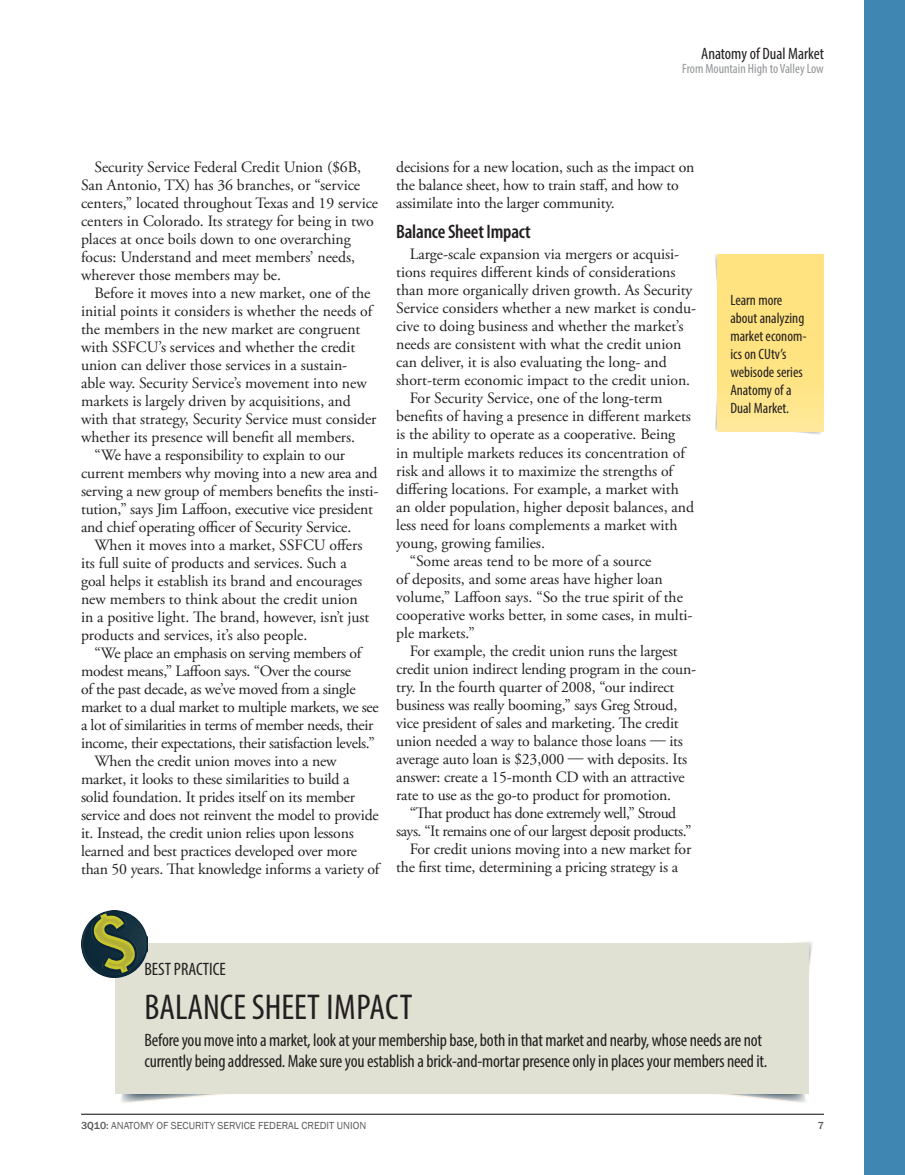
<style>
.page{position:relative;width:905px;height:1175px;background:#fff}
.page>*{position:absolute;margin:0;border:0;box-sizing:border-box;transform-origin:0 0}
.cusp_Article_Deck{font:condensed 36px "Myriad Pro";color:#231f20}
.cusp_subhead{font:600 condensed 19.5px "Myriad Pro";letter-spacing:-.01em;color:#231f20}
.cusp_Article_Deck-2{font:condensed 18px/21px "Myriad Pro";letter-spacing:-.01em;color:#231f20}
.Tick_Head{font:condensed 16.5px "Myriad Pro";color:#231f20}
.cusp_Article_Text{font:15.75px/18px "Adobe Garamond Pro";letter-spacing:-.005em;color:#231f20}
.cusp_Article_Text-2{font:15.75px/18px "Adobe Garamond Pro";letter-spacing:-.025em;color:#231f20}
.cusp_Article_Text-3{font:15.75px/18px "Adobe Garamond Pro";letter-spacing:-.03em;color:#231f20;text-align:center}
.t1{font:condensed 15px/18px "Myriad Pro";color:#231f20}
.cusp_Article_Carryov{font:condensed 13.5px "Myriad Pro";color:#939598}
.t2{font:10.5px "Franklin Gothic";color:#57585a}
.t3{font:500 10.5px "Franklin Gothic";color:#57585a}
.s1{font-weight:500}
</style>
<div class="page">
<hr style="left:81px;top:1113px;width:743px;height:1px;background:#231f20">
<div style="left:864px;top:0;width:40px;height:1174px;background:#3f86b2"></div>
<svg style="left:121px;top:941px;width:692px;height:162px"></svg>
<div style="left:116px;top:944px;width:692px;height:150px;background:#e0e0d3"></div>
<img style="left:81px;top:910px;width:67px;height:67px">
<svg style="left:715px;top:255px;width:106px;height:180px"></svg>
<div style="left:717px;top:254px;width:107px;height:177px;background:linear-gradient(to bottom,#ffe27a,#ffe68f)"></div>
<p class="Tick_Head" style="left:701px;top:43px;width:124px">Anatomy of Dual Market</p>
<p class="cusp_Article_Carryov" style="left:682px;top:60px;width:143px">From Mountain High to Valley Low</p>
<p class="cusp_Article_Text" style="left:81px;top:158px;width:298px;text-indent:14px">Security Service Federal Credit Union ($6B, San Antonio, TX) has 36 branches, or “service centers,” located throughout Texas and 19 service centers in Colorado. Its strategy for being in two places at once boils down to one overarching focus: Understand and meet members’ needs, wherever those members may be.</p>
<p class="cusp_Article_Text" style="left:81px;top:284px;width:297px;text-indent:14px">Before it moves into a new market, one of the initial points it considers is whether the needs of the members in the new market are congruent with SSFCU’s services and whether the credit union can deliver those services in a sustain-<br>able way. Security Service’s movement into new markets is largely driven by acquisitions, and with that strategy, Security Service must consider whether its presence will benefit all members.</p>
<p class="cusp_Article_Text" style="left:81px;top:446px;width:299px;text-indent:14px">“We have a responsibility to explain to our current members why moving into a new area and serving a new group of members benefits the insti&shy;tution,” says Jim Laffoon, executive vice president and chief operating officer of Security Service.</p>
<p class="cusp_Article_Text" style="left:81px;top:536px;width:290px;text-indent:14px">When it moves into a market, SSFCU offers its full suite of products and services. Such a goal helps it establish its brand and encourages new members to think about the credit union in a positive light. The brand, however, isn’t just products and services, it’s also people.</p>
<p class="cusp_Article_Text-2" style="left:81px;top:644px;width:299px;text-indent:14px">“We place an emphasis on serving members of modest means,” Laffoon says. “Over the course<br>of the past decade, as we’ve moved from a single market to a dual market to multiple markets, we see a lot of similarities in terms of member needs, their income, their expectations, their satisfaction levels.”</p>
<p class="cusp_Article_Text" style="left:81px;top:752px;width:300px;text-indent:14px">When the credit union moves into a new market, it looks to these similarities to build a solid foundation. It prides itself on its member service and does not reinvent the model to provide it. Instead, the credit union relies upon lessons learned and best practices developed over more than 50 years. That knowledge informs a variety of</p>
<p class="cusp_Article_Text" style="left:396px;top:158px;width:300px">decisions for a new location, such as the impact on the balance sheet, how to train staff, and how to assimilate into the larger community.</p>
<p class="cusp_subhead" style="left:396px;top:221px;width:136px">Balance Sheet Impact</p>
<p class="cusp_Article_Text" style="left:396px;top:246px;width:301px;text-indent:14px">Large-scale expansion via mergers or acquisi&shy;tions requires different kinds of considerations than more organically driven growth. As Security Service considers whether a new market is condu&shy;cive to doing business and whether the market’s needs are consistent with what the credit union can deliver, it is also evaluating the long- and short-term economic impact to the credit union.</p>
<p class="cusp_Article_Text" style="left:396px;top:390px;width:299px;text-indent:14px">For Security Service, one of the long-term benefits of having a presence in different markets is the ability to operate as a cooperative. Being<br>in multiple markets reduces its concentration of risk and allows it to maximize the strengths of differing locations. For example, a market with an older population, higher deposit balances, and less need for loans complements a market with young, growing families.</p>
<p class="cusp_Article_Text" style="left:396px;top:552px;width:298px;text-indent:14px">“Some areas tend to be more of a source<br>of deposits, and some areas have higher loan volume,” Laffoon says. “So the true spirit of the cooperative works better, in some cases, in multi&shy;ple markets.”</p>
<p class="cusp_Article_Text" style="left:396px;top:642px;width:301px;text-indent:14px">For example, the credit union runs the largest credit union indirect lending program in the coun&shy;try. In the fourth quarter of 2008, “our indirect business was really booming,” says Greg Stroud, vice president of sales and marketing. The credit union needed a way to balance those loans — its average auto loan is $23,000 — with deposits. Its answer: create a 15-month CD with an attractive rate to use as the go-to product for promotion.</p>
<p class="cusp_Article_Text-3" style="left:396px;top:804px;width:297px">“That product has done extremely well,” Stroud says. “It remains one of our largest deposit products.”</p>
<p class="cusp_Article_Text" style="left:396px;top:840px;width:296px;text-indent:14px">For credit unions moving into a new market for the first time, determining a pricing strategy is a</p>
<p class="t1" style="left:730px;top:290px;width:78px">Learn more about analyzing market econom&shy;ics on CUtv’s webisode series<br>Anatomy of a<br>Dual Market.</p>
<p class="cusp_Article_Deck-2" style="left:144px;top:958px;width:83px">BEST PRACTICE</p>
<p class="cusp_Article_Deck" style="left:144px;top:985px;width:270px">BALANCE SHEET IMPACT</p>
<p class="cusp_Article_Deck-2" style="left:144px;top:1029px;width:624px">Before you move into a market, look at your membership base, both in that market and nearby, whose needs are not currently being addressed. Make sure you establish a brick-and-mortar presence only in places your members need it.</p>
<p class="t2" style="left:81px;top:1118px;width:287px"><span class="s1">3Q10:</span> ANATOMY OF SECURITY SERVICE FEDERAL CREDIT UNION</p>
<p class="t3" style="left:817px;top:1118px;width:8px">7</p>
</div>
